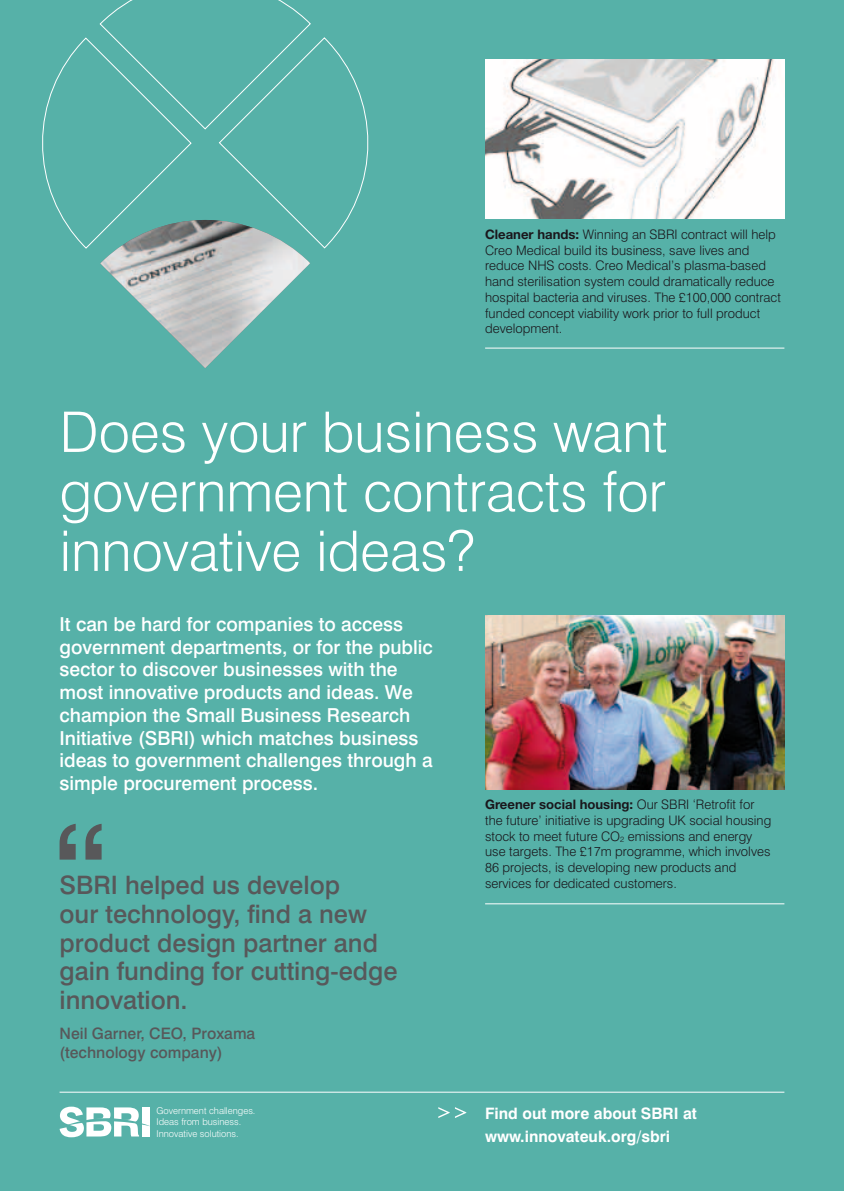
<style>
.page{position:relative;width:844px;height:1191px;background:#fff}
.page>*{position:absolute;margin:0;border:0;box-sizing:border-box;transform-origin:0 0}
.t1{font:300 56px/59.5px "Swiss 721 BT";color:#fff;text-align:justify}
.t2{font:500 25.38px/28.9px "Swiss 721 BT";color:#58585a}
.t3{font:500 19.25px/22.8px "Swiss 721 BT";color:#fff}
.t4{font:700 15.75px/22.8px "Swiss 721 BT";color:#fff}
.t5{font:500 15.75px/19.2px "Swiss 721 BT";color:#58585a}
.t6{font:300 13.12px/15.8px "Swiss 721 BT";color:#1a171c}
.t7{font:700 13.12px "Helvetica Neue";color:#1a171c}
.t8{font:300 9.45px/11.2px "Swiss 721 BT";color:#fff}
.s1{font-family:"Helvetica Neue";font-weight:700}
.s2{font-family:"Swiss 721 BT";font-weight:300}
</style>
<div class="page">
<div style="left:0;top:0;width:843px;height:1191px;background:#56b1a8"></div>
<img style="left:485px;top:615px;width:299px;height:174px">
<svg style="left:42px;top:0;width:327px;height:368px"></svg>
<svg style="left:455px;top:1107px;width:11px;height:11px"></svg>
<svg style="left:438px;top:1107px;width:11px;height:11px"></svg>
<hr style="left:60px;top:1091px;width:724px;height:1px;background:#fff">
<hr style="left:485px;top:348px;width:299px;height:1px;background:#fff">
<hr style="left:485px;top:903px;width:299px;height:1px;background:#fff">
<svg style="left:60px;top:823px;width:42px;height:36px"></svg>
<img style="left:485px;top:60px;width:299px;height:158px">
<svg style="left:60px;top:1106px;width:90px;height:31px"></svg>
<p class="t6" style="left:485px;top:226px;width:297px"><span class="s1">Cleaner hands:</span> Winning an SBRI contract will help Creo Medical build its business, save lives and reduce NHS costs. Creo Medical’s plasma-based hand sterilisation system could dramatically reduce hospital bacteria and viruses. The £100,000 contract funded concept viability work prior to full product development.</p>
<h1 class="t1" style="left:60px;top:402px;width:609px">Does your business want government contracts for innovative ideas?</h1>
<p class="t3" style="left:60px;top:612px;width:375px">It can be hard for companies to access government departments, or for the public sector to discover businesses with the most innovative products and ideas. We champion the Small Business Research Initiative (SBRI) which matches business ideas to government challenges through a simple procurement process.</p>
<h2 class="t2" style="left:60px;top:870px;width:339px">SBRI helped us develop<br>our technology, find a new product design partner and gain funding for cutting-edge innovation.</h2>
<p class="t5" style="left:60px;top:1023px;width:197px">Neil Garner, CEO, Proxama (technology company)</p>
<p class="t8" style="left:156px;top:1105px;width:100px">Government challenges.<br>Ideas from business.<br>Innovative solutions.</p>
<p class="t7" style="left:485px;top:796px;width:271px">Greener social housing: <span class="s2">Our SBRI ‘Retrofit for</span></p>
<p class="t6" style="left:485px;top:812px;width:287px">the future’ initiative is upgrading UK social housing stock to meet future CO<sub>2</sub> emissions and energy use targets. The £17m programme, which involves 86 projects, is developing new products and services for dedicated customers.</p>
<p class="t4" style="left:485px;top:1102px;width:213px">Find out more about SBRI at www.innovateuk.org/sbri</p>
</div>
